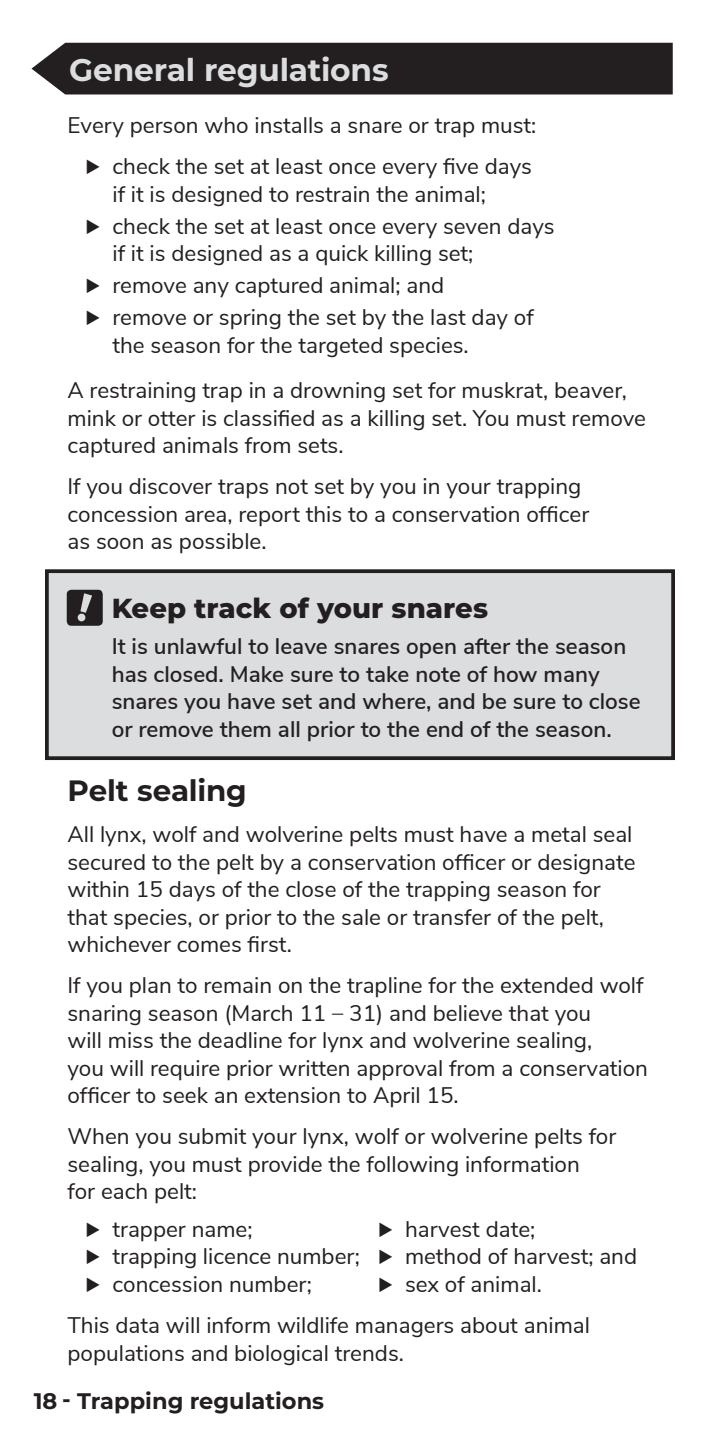
<style>
.page{position:relative;width:720px;height:1440px;background:#fff}
.page>*{position:absolute;margin:0;border:0;box-sizing:border-box;transform-origin:0 0}
.H1_-_Section_Heading{font:700 31.25px "Montserrat";letter-spacing:-.01em;color:#dcdddf}
.H2_-_Subheading{font:700 29.5px "Montserrat";letter-spacing:-.005em;color:#231f20}
.INFO_BOX_-_header{font:800 27.5px "Montserrat";color:#231f20}
.TEXT_-_plain_-_less{font:22.5px/27.5px "Nunito Sans";color:#231f20}
.TEXT_-_plain{font:22.5px/27.5px "Nunito Sans";color:#231f20}
.INFO_BOX_-_text{font:600 22.5px/27.5px "Nunito Sans";color:#231f20}
.H2_-_Subheading-2{font:22.5px "Nunito Sans";color:#231f20}
.t1{font:700 22.5px "Montserrat";color:#231f20}
</style>
<div class="page">
<div style="left:32px;top:43px;width:641px;height:51px;background:#231f20"></div>
<div style="left:47px;top:571px;width:626px;height:187px;background:#dcdddf"></div>
<div style="left:45px;top:569px;width:630px;height:191px;border:4px solid #231f20"></div>
<svg style="left:67px;top:590px;width:36px;height:36px"></svg>
<p class="H1_-_Section_Heading" style="left:69px;top:47px;width:321px">General regulations</p>
<p class="H2_-_Subheading-2" style="left:68px;top:109px;width:470px">Every person who installs a snare or trap must:</p>
<p class="TEXT_-_plain_-_less" style="left:112px;top:152px;width:421px">check the set at least once every five days if it is designed to restrain the animal;</p>
<p class="TEXT_-_plain_-_less" style="left:112px;top:211px;width:444px">check the set at least once every seven days if it is designed as a quick killing set;</p>
<p class="TEXT_-_plain_-_less" style="left:112px;top:271px;width:333px">remove any captured animal; and</p>
<p class="TEXT_-_plain_-_less" style="left:112px;top:303px;width:423px">remove or spring the set by the last day of the season for the targeted species.</p>
<p class="TEXT_-_plain_-_less" style="left:68px;top:376px;width:580px">A restraining trap in a drowning set for muskrat, beaver, mink or otter is classified as a killing set. You must remove captured animals from sets.</p>
<p class="TEXT_-_plain" style="left:68px;top:472px;width:523px">If you discover traps not set by you in your trapping concession area, report this to a conservation officer as soon as possible.</p>
<p class="INFO_BOX_-_header" style="left:112px;top:588px;width:378px">Keep track of your snares</p>
<p class="INFO_BOX_-_text" style="left:112px;top:631px;width:530px">It is unlawful to leave snares open after the season has closed. Make sure to take note of how many snares you have set and where, and be sure to close or remove them all prior to the end of the season.</p>
<p class="H2_-_Subheading" style="left:68px;top:770px;width:181px">Pelt sealing</p>
<p class="TEXT_-_plain_-_less" style="left:68px;top:820px;width:570px">All lynx, wolf and wolverine pelts must have a metal seal secured to the pelt by a conservation officer or designate within 15 days of the close of the trapping season for that species, or prior to the sale or transfer of the pelt, whichever comes first.</p>
<p class="TEXT_-_plain_-_less" style="left:68px;top:971px;width:582px">If you plan to remain on the trapline for the extended wolf snaring season (March 11 – 31) and believe that you<br>will miss the deadline for lynx and wolverine sealing,<br>you will require prior written approval from a conservation officer to seek an extension to April 15.</p>
<p class="TEXT_-_plain" style="left:68px;top:1122px;width:550px">When you submit your lynx, wolf or wolverine pelts for sealing, you must provide the following information<br>for each pelt:</p>
<p class="TEXT_-_plain_-_less" style="left:405px;top:1214px;width:132px">harvest date;</p>
<p class="TEXT_-_plain_-_less" style="left:405px;top:1241px;width:234px">method of harvest; and</p>
<p class="TEXT_-_plain_-_less" style="left:405px;top:1269px;width:139px">sex of animal.</p>
<p class="TEXT_-_plain" style="left:68px;top:1310px;width:524px">This data will inform wildlife managers about animal populations and biological trends.</p>
<p class="TEXT_-_plain_-_less" style="left:112px;top:1214px;width:142px">trapper name;</p>
<p class="TEXT_-_plain_-_less" style="left:112px;top:1241px;width:249px">trapping licence number;</p>
<p class="TEXT_-_plain_-_less" style="left:112px;top:1269px;width:201px">concession number;</p>
<p class="t1" style="left:34px;top:1384px;width:292px">18 - Trapping regulations</p>
</div>
